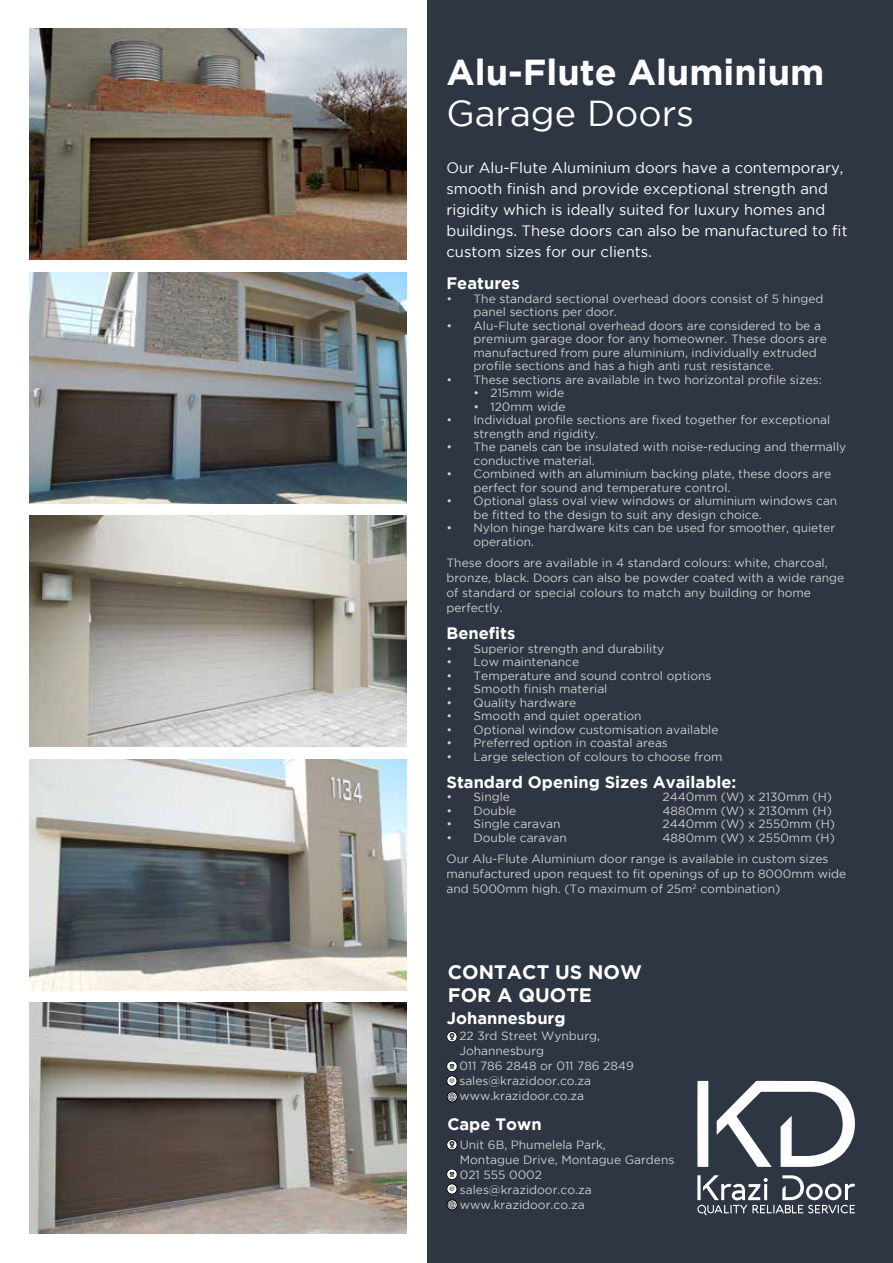
<style>
.page{position:relative;width:893px;height:1263px;background:#fff}
.page>*{position:absolute;margin:0;border:0;box-sizing:border-box;transform-origin:0 0}
.t1{font:700 36px "Gotham";color:#fff}
.t2{font:36px "Gotham";color:#fff}
.t3{font:700 19.5px/23.4px "Gotham";color:#fff}
.t4{font:700 16.5px "Gotham";color:#fff}
.t5{font:15px/21px "Gotham";color:#fff}
.t6{font:12px/15px "Gotham";color:#cbcfcd}
</style>
<div class="page">
<div style="left:427px;top:0;width:466px;height:1263px;background:#2e3543"></div>
<svg style="left:717px;top:1081px;width:138px;height:86px"></svg>
<svg style="left:697px;top:1081px;width:11px;height:86px"></svg>
<img style="left:30px;top:29px;width:377px;height:231px">
<img style="left:30px;top:272px;width:377px;height:231px">
<img style="left:30px;top:515px;width:377px;height:232px">
<img style="left:30px;top:759px;width:377px;height:231px">
<img style="left:30px;top:1002px;width:377px;height:232px">
<svg style="left:446px;top:1061px;width:12px;height:25px"></svg>
<svg style="left:446px;top:1031px;width:11px;height:11px"></svg>
<div style="left:447px;top:1091px;width:10px;height:11px;border:1px solid #000;border-radius:50%"></div>
<svg style="left:448px;top:1093px;width:8px;height:8px"></svg>
<svg style="left:446px;top:1169px;width:12px;height:25px"></svg>
<svg style="left:446px;top:1139px;width:11px;height:11px"></svg>
<div style="left:447px;top:1199px;width:10px;height:11px;border:1px solid #000;border-radius:50%"></div>
<svg style="left:448px;top:1201px;width:8px;height:8px"></svg>
<svg style="left:697px;top:1175px;width:158px;height:40px"></svg>
<h1 class="t1" style="left:446px;top:52px;width:379px">Alu-Flute Aluminium</h1>
<h1 class="t2" style="left:446px;top:93px;width:249px">Garage Doors</h1>
<p class="t5" style="left:446px;top:157px;width:403px">Our Alu-Flute Aluminium doors have a contemporary, smooth finish and provide exceptional strength and rigidity which is ideally suited for luxury homes and buildings. These doors can also be manufactured to fit custom sizes for our clients.</p>
<h3 class="t4" style="left:446px;top:274px;width:75px">Features</h3>
<p class="t6" style="left:473px;top:292px;width:352px;line-height:13.5px;text-indent:-27px">• The standard sectional overhead doors consist of 5 hinged panel sections per door.</p>
<p class="t6" style="left:473px;top:319px;width:355px;line-height:13.5px;text-indent:-27px">• Alu-Flute sectional overhead doors are considered to be a premium garage door for any homeowner. These doors are manufactured from pure aluminium, individually extruded profile sections and has a high anti rust resistance.</p>
<p class="t6" style="left:446px;top:372px;width:377px">• These sections are available in two horizontal profile sizes:</p>
<p class="t6" style="left:473px;top:385px;width:92px">• 215mm wide</p>
<p class="t6" style="left:473px;top:399px;width:94px">• 120mm wide</p>
<p class="t6" style="left:473px;top:413px;width:358px;line-height:13.5px;text-indent:-27px">• Individual profile sections are fixed together for exceptional strength and rigidity.</p>
<p class="t6" style="left:473px;top:440px;width:374px;line-height:13.5px;text-indent:-27px">• The panels can be insulated with noise-reducing and thermally conductive material.</p>
<p class="t6" style="left:473px;top:467px;width:359px;line-height:13.5px;text-indent:-27px">• Combined with an aluminium backing plate, these doors are perfect for sound and temperature control.</p>
<p class="t6" style="left:473px;top:494px;width:365px;line-height:13.5px;text-indent:-27px">• Optional glass oval view windows or aluminium windows can be fitted to the design to suit any design choice.</p>
<p class="t6" style="left:473px;top:521px;width:363px;line-height:13.5px;text-indent:-27px">• Nylon hinge hardware kits can be used for smoother, quieter operation.</p>
<p class="t6" style="left:446px;top:555px;width:399px">These doors are available in 4 standard colours: white, charcoal, bronze, black. Doors can also be powder coated with a wide range of standard or special colours to match any building or home perfectly.</p>
<h3 class="t4" style="left:446px;top:624px;width:70px">Benefits</h3>
<p class="t6" style="left:446px;top:641px;width:219px">• Superior strength and durability</p>
<p class="t6" style="left:446px;top:654px;width:134px">• Low maintenance</p>
<p class="t6" style="left:446px;top:668px;width:267px">• Temperature and sound control options</p>
<p class="t6" style="left:446px;top:681px;width:162px">• Smooth finish material</p>
<p class="t6" style="left:446px;top:695px;width:131px">• Quality hardware</p>
<p class="t6" style="left:446px;top:708px;width:197px">• Smooth and quiet operation</p>
<p class="t6" style="left:446px;top:722px;width:274px">• Optional window customisation available</p>
<p class="t6" style="left:446px;top:735px;width:223px">• Preferred option in coastal areas</p>
<p class="t6" style="left:446px;top:749px;width:277px">• Large selection of colours to choose from</p>
<h3 class="t4" style="left:446px;top:772px;width:291px">Standard Opening Sizes Available:</h3>
<p class="t6" style="left:446px;top:789px;width:65px">• Single</p>
<p class="t6" style="left:662px;top:789px;width:171px">2440mm (W) x 2130mm (H)</p>
<p class="t6" style="left:446px;top:803px;width:71px">• Double</p>
<p class="t6" style="left:662px;top:803px;width:171px">4880mm (W) x 2130mm (H)</p>
<p class="t6" style="left:446px;top:816px;width:116px">• Single caravan</p>
<p class="t6" style="left:662px;top:816px;width:174px">2440mm (W) x 2550mm (H)</p>
<p class="t6" style="left:446px;top:830px;width:122px">• Double caravan</p>
<p class="t6" style="left:446px;top:827px;width:390px;line-height:21px;text-indent:216px">4880mm (W) x 2550mm (H)<br>Our Alu-Flute Aluminium door range is available in custom sizes</p>
<p class="t6" style="left:446px;top:866px;width:401px">manufactured upon request to fit openings of up to 8000mm wide and 5000mm high. (To maximum of 25m<sup>2</sup> combination)</p>
<h2 class="t3" style="left:448px;top:960px;width:196px">CONTACT US NOW<br>FOR A QUOTE</h2>
<h3 class="t4" style="left:447px;top:1009px;width:120px">Johannesburg</h3>
<p class="t6" style="left:459px;top:1028px;width:176px">22 3rd Street Wynburg,<br>Johannesburg<br>011 786 2848 or 011 786 2849 sales@krazidoor.co.za www.krazidoor.co.za</p>
<h3 class="t4" style="left:447px;top:1115px;width:96px">Cape Town</h3>
<p class="t6" style="left:460px;top:1137px;width:216px">Unit 6B, Phumelela Park,<br>Montague Drive, Montague Gardens<br>021 555 0002 sales@krazidoor.co.za www.krazidoor.co.za</p>
</div>
